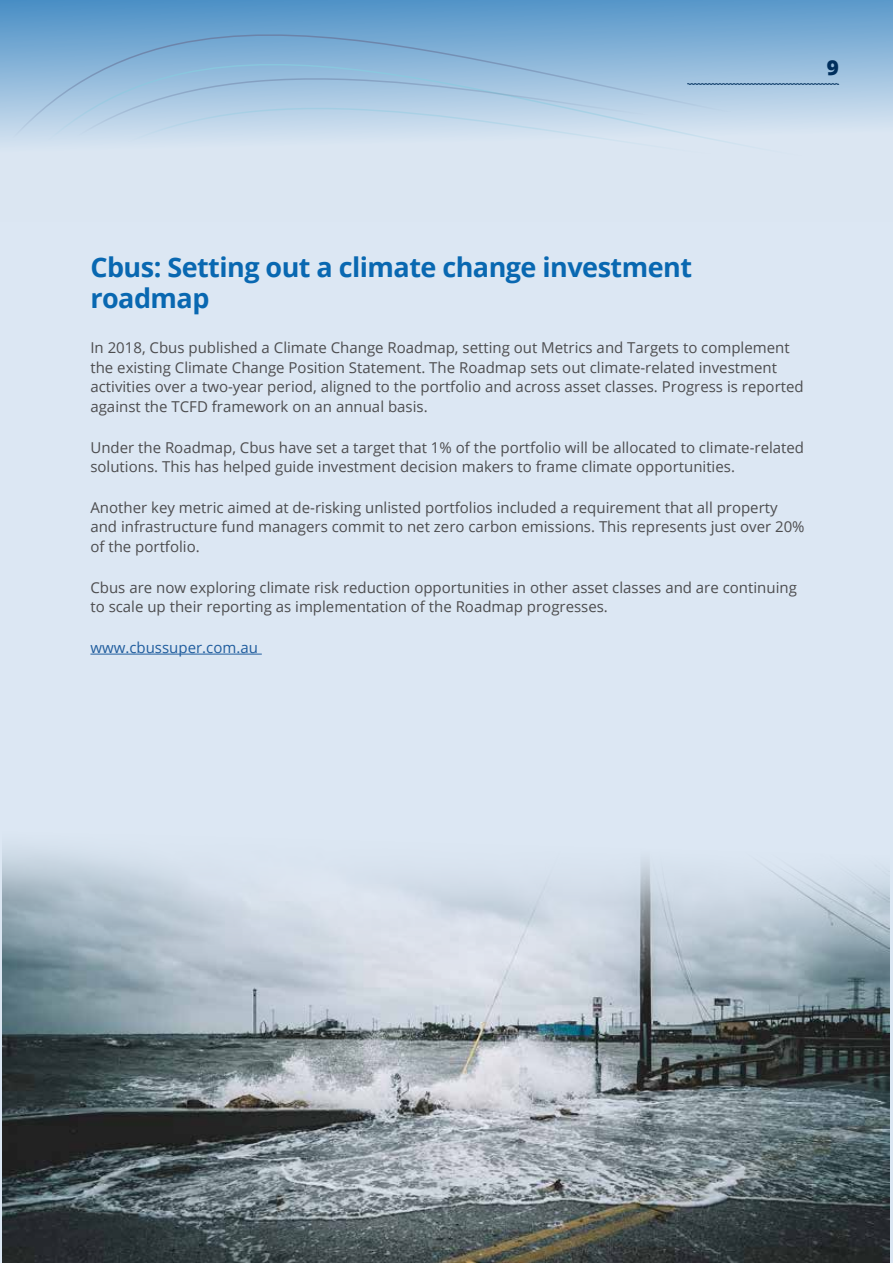
<style>
.page{position:relative;width:893px;height:1263px;background:#dce7f3}
.page>*{position:absolute;margin:0;border:0;box-sizing:border-box;transform-origin:0 0}
.t1{font:700 27px/31.5px "Open Sans";letter-spacing:-.02em;color:#0968b1}
.t2{font:800 20.7px "Open Sans";color:#002f5d}
.t3{font:15px/19.5px "Open Sans";color:#4d4d4f}
.t4{font:15px "Open Sans";color:#215e9e}
</style>
<div class="page">
<svg style="left:0;top:0;width:893px;height:33px;background:#609ccc"></svg>
<svg style="left:0;top:33px;width:893px;height:112px"></svg>
<hr style="left:90px;top:654px;width:172px;height:1px;background:#215e9e">
<img style="left:2px;top:849px;width:887px;height:414px">
<h2 class="t2" style="left:827px;top:52px;width:14px">9</h2>
<h1 class="t1" style="left:90px;top:251px;width:603px">Cbus: Setting out a climate change investment roadmap</h1>
<p class="t3" style="left:90px;top:338px;width:715px">In 2018, Cbus published a Climate Change Roadmap, setting out Metrics and Targets to complement the existing Climate Change Position Statement. The Roadmap sets out climate-related investment activities over a two-year period, aligned to the portfolio and across asset classes. Progress is reported against the TCFD framework on an annual basis.</p>
<p class="t3" style="left:90px;top:437px;width:715px">Under the Roadmap, Cbus have set a target that 1% of the portfolio will be allocated to climate-related solutions. This has helped guide investment decision makers to frame climate opportunities.</p>
<p class="t3" style="left:90px;top:497px;width:716px">Another key metric aimed at de-risking unlisted portfolios included a requirement that all property and infrastructure fund managers commit to net zero carbon emissions. This represents just over 20% of the portfolio.</p>
<p class="t3" style="left:90px;top:577px;width:708px">Cbus are now exploring climate risk reduction opportunities in other asset classes and are continuing to scale up their reporting as implementation of the Roadmap progresses.</p>
<p class="t4" style="left:90px;top:637px;width:169px">www.cbussuper.com.au</p>
</div>
